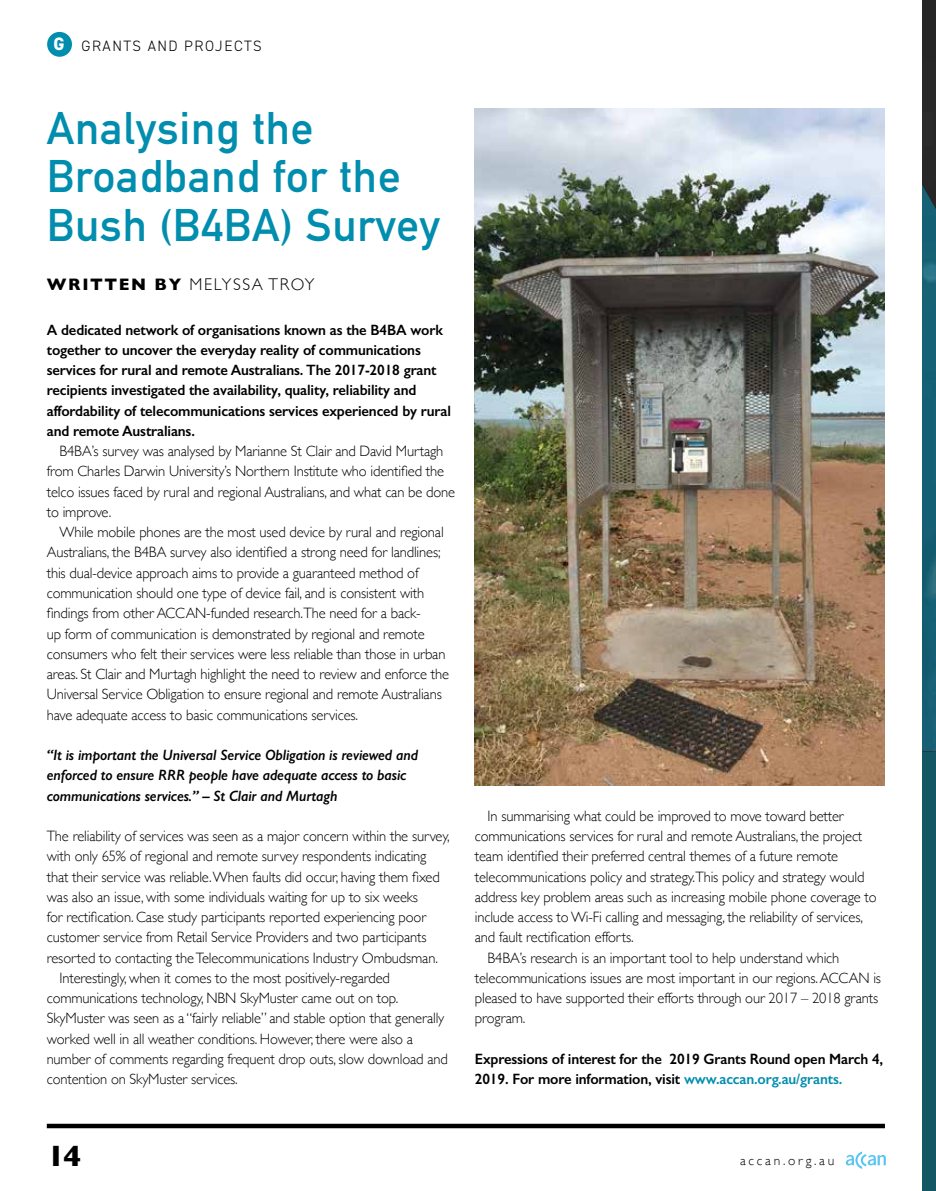
<style>
.page{position:relative;width:936px;height:1191px;background:#fff}
.page>*{position:absolute;margin:0;border:0;box-sizing:border-box;transform-origin:0 0}
.t1{font:700 45px/48.3px "DIN Alternate";letter-spacing:.02em;color:#008dae}
.t2{font:700 30px "Gill Sans";color:#000}
.t3{font:300 16.95px "Gill Sans";letter-spacing:.1em;color:#000}
.t4{font:300 15px "Gill Sans";letter-spacing:-.01em;color:#000}
.t5{font:600 15px/20.2px "Gill Sans";letter-spacing:-.01em;color:#000}
.t6{font:italic 600 15px/20.2px "Gill Sans";letter-spacing:-.01em;color:#000}
.t7{font:300 15px "DIN2014";letter-spacing:.1em;color:#000}
.t8{font:300 13.5px "Gill Sans";letter-spacing:.2em;color:#000}
.s1{font-weight:800;font-size:18px;color:#fff}
.s2{font-weight:700}
.s3{color:#008dae}
</style>
<div class="page">
<svg style="left:845px;top:1151px;width:40px;height:17px"></svg>
<div style="left:47px;top:1123px;width:837px;height:5px;background:#000"></div>
<div style="left:47px;top:32px;width:25px;height:25px;background:#008dae;border-radius:50%"></div>
<img style="left:475px;top:109px;width:409px;height:676px">
<div style="left:922px;top:750px;width:13px;height:441px;background:#145664"></div>
<div style="left:922px;top:0;width:13px;height:146px;background:#282828"></div>
<svg style="left:922px;top:146px;width:13px;height:605px;background:#185b6e"></svg>
<p class="t7" style="left:54px;top:36px;width:210px"><span class="s1">G</span> GRANTS AND PROJECTS</p>
<p class="t1" style="left:47px;top:101px;width:394px">Analysing the<br>Broadband for the<br>Bush (B4BA) Survey</p>
<p class="t3" style="left:47px;top:271px;width:269px"><span class="s2">WRITTEN BY</span> MELYSSA TROY</p>
<p class="t5" style="left:47px;top:319px;width:397px">A dedicated network of organisations known as the B4BA work</p>
<p class="t5" style="left:47px;top:339px;width:375px">together to uncover the everyday reality of communications</p>
<p class="t5" style="left:47px;top:360px;width:391px">services for rural and remote Australians. The 2017-2018 grant</p>
<p class="t5" style="left:47px;top:380px;width:371px">recipients investigated the availability, quality, reliability and</p>
<p class="t5" style="left:47px;top:400px;width:405px">affordability of telecommunications services experienced by rural</p>
<p class="t5" style="left:47px;top:420px;width:150px">and remote Australians.</p>
<p class="t4" style="left:60px;top:439px;width:385px">B4BA’s survey was analysed by Marianne St Clair and David Murtagh</p>
<p class="t4" style="left:47px;top:460px;width:399px">from Charles Darwin University’s Northern Institute who identified the</p>
<p class="t4" style="left:47px;top:480px;width:410px">telco issues faced by rural and regional Australians, and what can be done</p>
<p class="t4" style="left:47px;top:500px;width:66px">to improve.</p>
<p class="t4" style="left:60px;top:520px;width:385px">While mobile phones are the most used device by rural and regional</p>
<p class="t4" style="left:47px;top:541px;width:395px">Australians, the B4BA survey also identified a strong need for landlines;</p>
<p class="t4" style="left:47px;top:561px;width:373px">this dual-device approach aims to provide a guaranteed method of</p>
<p class="t4" style="left:47px;top:581px;width:379px">communication should one type of device fail, and is consistent with</p>
<p class="t4" style="left:47px;top:601px;width:375px">findings from other ACCAN-funded research.The need for a back-</p>
<p class="t4" style="left:47px;top:622px;width:379px">up form of communication is demonstrated by regional and remote</p>
<p class="t4" style="left:47px;top:642px;width:400px">consumers who felt their services were less reliable than those in urban</p>
<p class="t4" style="left:47px;top:662px;width:404px">areas. St Clair and Murtagh highlight the need to review and enforce the</p>
<p class="t4" style="left:47px;top:682px;width:396px">Universal Service Obligation to ensure regional and remote Australians</p>
<p class="t4" style="left:47px;top:703px;width:313px">have adequate access to basic communications services.</p>
<p class="t6" style="left:47px;top:744px;width:373px">“It is important the Universal Service Obligation is reviewed and enforced to ensure RRR people have adequate access to basic communications services.” – St Clair and Murtagh</p>
<p class="t4" style="left:47px;top:824px;width:404px">The reliability of services was seen as a major concern within the survey,</p>
<p class="t4" style="left:47px;top:844px;width:381px">with only 65% of regional and remote survey respondents indicating</p>
<p class="t4" style="left:47px;top:865px;width:394px">that their service was reliable. When faults did occur, having them fixed</p>
<p class="t4" style="left:47px;top:885px;width:373px">was also an issue, with some individuals waiting for up to six weeks</p>
<p class="t4" style="left:47px;top:905px;width:381px">for rectification. Case study participants reported experiencing poor</p>
<p class="t4" style="left:47px;top:925px;width:381px">customer service from Retail Service Providers and two participants</p>
<p class="t4" style="left:47px;top:946px;width:392px">resorted to contacting the Telecommunications Industry Ombudsman.</p>
<p class="t4" style="left:60px;top:966px;width:332px">Interestingly, when it comes to the most positively-regarded</p>
<p class="t4" style="left:47px;top:986px;width:353px">communications technology, NBN SkyMuster came out on top.</p>
<p class="t4" style="left:47px;top:1006px;width:399px">SkyMuster was seen as a “fairly reliable” and stable option that generally</p>
<p class="t4" style="left:47px;top:1027px;width:368px">worked well in all weather conditions. However, there were also a</p>
<p class="t4" style="left:47px;top:1047px;width:402px">number of comments regarding frequent drop outs, slow download and</p>
<p class="t4" style="left:47px;top:1067px;width:192px">contention on SkyMuster services.</p>
<p class="t4" style="left:487px;top:804px;width:357px">In summarising what could be improved to move toward better</p>
<p class="t4" style="left:475px;top:824px;width:389px">communications services for rural and remote Australians, the project</p>
<p class="t4" style="left:475px;top:844px;width:365px">team identified their preferred central themes of a future remote</p>
<p class="t4" style="left:475px;top:865px;width:391px">telecommunications policy and strategy.This policy and strategy would</p>
<p class="t4" style="left:475px;top:885px;width:403px">address key problem areas such as increasing mobile phone coverage to</p>
<p class="t4" style="left:475px;top:905px;width:389px">include access to Wi-Fi calling and messaging, the reliability of services,</p>
<p class="t4" style="left:475px;top:925px;width:160px">and fault rectification efforts.</p>
<p class="t4" style="left:487px;top:946px;width:353px">B4BA’s research is an important tool to help understand which</p>
<p class="t4" style="left:475px;top:966px;width:408px">telecommunications issues are most important in our regions. ACCAN is</p>
<p class="t4" style="left:475px;top:986px;width:405px">pleased to have supported their efforts through our 2017 – 2018 grants</p>
<p class="t4" style="left:475px;top:1006px;width:52px">program.</p>
<p class="t5" style="left:475px;top:1048px;width:410px">Expressions of interest for the 2019 Grants Round open March 4,<br>2019. For more information, visit <span class="s3">www.accan.org.au/grants.</span></p>
<p class="t2" style="left:47px;top:1131px;width:36px">14</p>
<p class="t8" style="left:740px;top:1150px;width:96px">accan.org.au</p>
</div>
